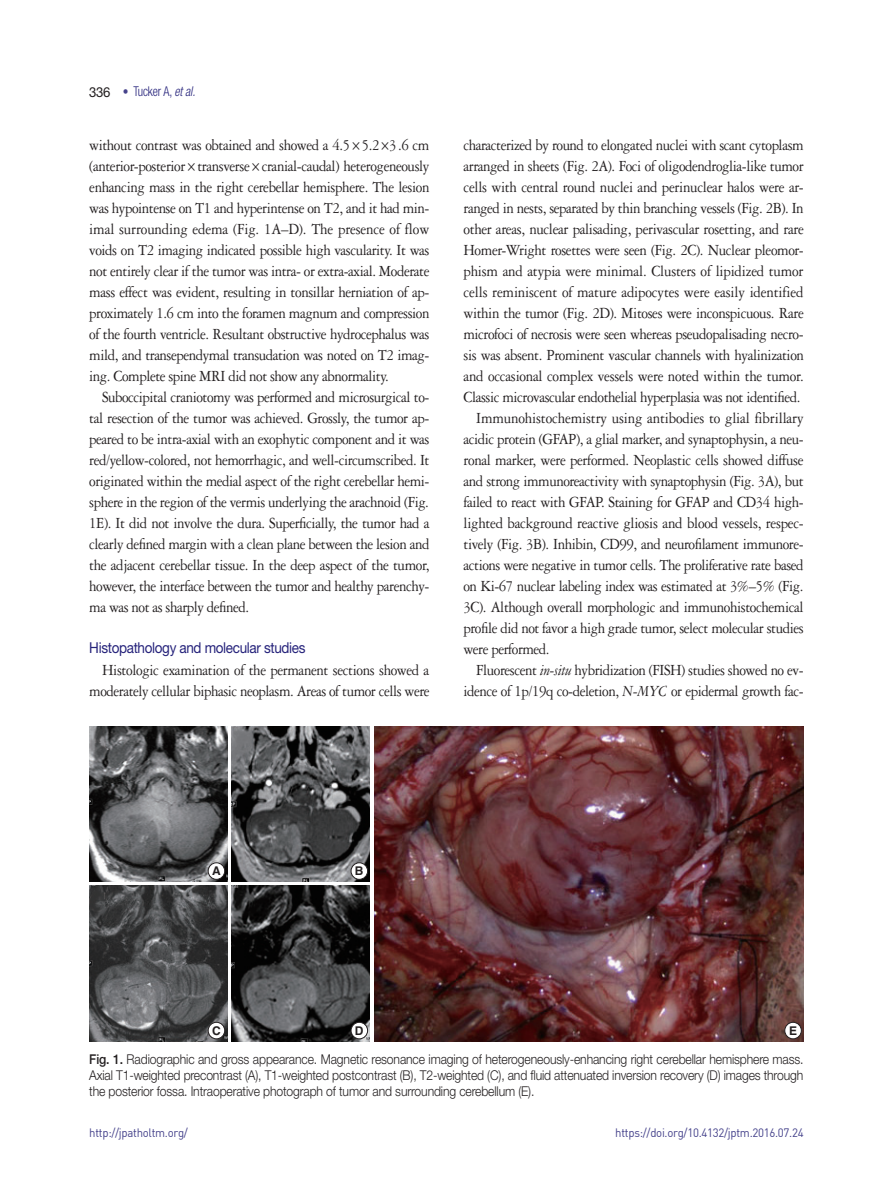
<style>
.page{position:relative;width:893px;height:1191px;background:#fff}
.page>*{position:absolute;margin:0;border:0;box-sizing:border-box;transform-origin:0 0}
.본문{font:16.5px/21px "Garamond 3 LT Std";letter-spacing:-.03em;color:#231f20;text-align:justify;scale:.9 1}
._1_제목{font:15px "Helvetica Neue LT Std";letter-spacing:-.025em;color:#26237b;scale:.9 1}
.그림제목{font:300 13.5px/16.2px "Helvetica Neue LT Std";letter-spacing:-.01em;color:#231f20;text-align:justify;scale:.9 1}
.t1{font:300 condensed 13.5px "Helvetica Neue LT Std";letter-spacing:-.01em;color:#26237b;scale:.9 1}
.t2{font:12px "Dinreg";letter-spacing:-.025em;color:#45428b;scale:.95 1}
.t3{font:700 12px "Helvetica LT Std";color:#231f20}
.s1{font-weight:400;font-stretch:normal;font-size:13.8px;color:#231f20}
.s2{font-size:12.75px;color:#45428b}
.s3{font-style:italic}
.s4{font-family:"Minion Pro"}
.s5{font-weight:500}
</style>
<div class="page">
<img style="left:374px;top:726px;width:430px;height:315px">
<img style="left:89px;top:726px;width:138px;height:155px">
<img style="left:89px;top:885px;width:138px;height:156px">
<img style="left:232px;top:726px;width:138px;height:155px">
<img style="left:232px;top:885px;width:138px;height:156px">
<div style="left:208px;top:862px;width:17px;height:17px;background:#fff;border-radius:50%"></div>
<div style="left:208px;top:862px;width:17px;height:17px;border:1px solid #231f20;border-radius:50%"></div>
<div style="left:208px;top:1022px;width:17px;height:16px;background:#fff;border-radius:50%"></div>
<div style="left:208px;top:1022px;width:17px;height:17px;border:1px solid #231f20;border-radius:50%"></div>
<div style="left:351px;top:862px;width:17px;height:17px;background:#fff;border-radius:50%"></div>
<div style="left:351px;top:862px;width:17px;height:17px;border:1px solid #231f20;border-radius:50%"></div>
<div style="left:351px;top:1022px;width:17px;height:16px;background:#fff;border-radius:50%"></div>
<div style="left:351px;top:1022px;width:17px;height:17px;border:1px solid #231f20;border-radius:50%"></div>
<div style="left:785px;top:1022px;width:16px;height:16px;background:#fff;border-radius:50%"></div>
<div style="left:784px;top:1022px;width:17px;height:17px;border:1px solid #231f20;border-radius:50%"></div>
<p class="t1" style="left:89px;top:84px;width:119px"><span class="s1">336</span> <span class="s2">•</span> Tucker A, <span class="s3">et al.</span></p>
<p class="본문" style="left:89px;top:134px;width:380px">without contrast was obtained and showed a 4.5<span class="s4">×</span>5.2<span class="s4">×</span>3.6 cm (anterior-posterior<span class="s4">×</span>transverse<span class="s4">×</span>cranial-caudal) heterogeneously enhancing mass in the right cerebellar hemisphere. The lesion was hypointense on T1 and hyperintense on T2, and it had min&shy;imal surrounding edema (Fig. 1A–D). The presence of flow voids on T2 imaging indicated possible high vascularity. It was not entirely clear if the tumor was intra- or extra-axial. Moderate mass effect was evident, resulting in tonsillar herniation of ap&shy;proximately 1.6 cm into the foramen magnum and compression of the fourth ventricle. Resultant obstructive hydrocephalus was mild, and transependymal transudation was noted on T2 imag&shy;ing. Complete spine MRI did not show any abnormality.</p>
<p class="본문" style="left:89px;top:386px;width:380px;text-indent:13px">Suboccipital craniotomy was performed and microsurgical to&shy;tal resection of the tumor was achieved. Grossly, the tumor ap&shy;peared to be intra-axial with an exophytic component and it was red/yellow-colored, not hemorrhagic, and well-circumscribed. It originated within the medial aspect of the right cerebellar hemi&shy;sphere in the region of the vermis underlying the arachnoid (Fig.<br>1E). It did not involve the dura. Superficially, the tumor had a clearly defined margin with a clean plane between the lesion and the adjacent cerebellar tissue. In the deep aspect of the tumor, however, the interface between the tumor and healthy parenchy&shy;ma was not as sharply defined.</p>
<p class="_1_제목" style="left:89px;top:638px;width:242px">Histopathology and molecular studies</p>
<p class="본문" style="left:89px;top:659px;width:380px;text-align:right">Histologic examination of the permanent sections showed a moderately cellular biphasic neoplasm. Areas of tumor cells were</p>
<p class="본문" style="left:463px;top:134px;width:380px">characterized by round to elongated nuclei with scant cytoplasm arranged in sheets (Fig. 2A). Foci of oligodendroglia-like tumor cells with central round nuclei and perinuclear halos were ar&shy;ranged in nests, separated by thin branching vessels (Fig. 2B). In other areas, nuclear palisading, perivascular rosetting, and rare Homer-Wright rosettes were seen (Fig. 2C). Nuclear pleomor&shy;phism and atypia were minimal. Clusters of lipidized tumor cells reminiscent of mature adipocytes were easily identified within the tumor (Fig. 2D). Mitoses were inconspicuous. Rare microfoci of necrosis were seen whereas pseudopalisading necro&shy;sis was absent. Prominent vascular channels with hyalinization and occasional complex vessels were noted within the tumor.<br>Classic microvascular endothelial hyperplasia was not identified.</p>
<p class="본문" style="left:463px;top:407px;width:379px;text-indent:13px">Immunohistochemistry using antibodies to glial fibrillary acidic protein (GFAP), a glial marker, and synaptophysin, a neu&shy;ronal marker, were performed. Neoplastic cells showed diffuse and strong immunoreactivity with synaptophysin (Fig. 3A), but failed to react with GFAP. Staining for GFAP and CD34 high&shy;lighted background reactive gliosis and blood vessels, respec&shy;tively (Fig. 3B). Inhibin, CD99, and neurofilament immunore&shy;actions were negative in tumor cells. The proliferative rate based on Ki-67 nuclear labeling index was estimated at 3%–5% (Fig.<br>3C). Although overall morphologic and immunohistochemical profile did not favor a high grade tumor, select molecular studies were performed.</p>
<p class="본문" style="left:463px;top:659px;width:379px;text-align:right">Fluorescent <span class="s3">in-situ</span> hybridization (FISH) studies showed no ev&shy;idence of 1p/19q co-deletion, <span class="s3">N-MYC</span> or epidermal growth fac-</p>
<p class="t3" style="left:212px;top:863px;width:10px">A</p>
<p class="t3" style="left:355px;top:863px;width:10px">B</p>
<p class="t3" style="left:212px;top:1023px;width:10px">C</p>
<p class="t3" style="left:355px;top:1023px;width:10px">D</p>
<p class="t3" style="left:789px;top:1023px;width:10px">E</p>
<p class="그림제목" style="left:89px;top:1050px;width:795px"><span class="s5">Fig. 1.</span> Radiographic and gross appearance. Magnetic resonance imaging of heterogeneously-enhancing right cerebellar hemisphere mass.<br>Axial T1-weighted precontrast (A), T1-weighted postcontrast (B), T2-weighted (C), and fluid attenuated inversion recovery (D) images through the posterior fossa. Intraoperative photograph of tumor and surrounding cerebellum (E).</p>
<p class="t2" style="left:89px;top:1125px;width:105px">http://jpatholtm.org/</p>
<p class="t2" style="left:615px;top:1125px;width:200px">https://doi.org/10.4132/jptm.2016.07.24</p>
</div>
